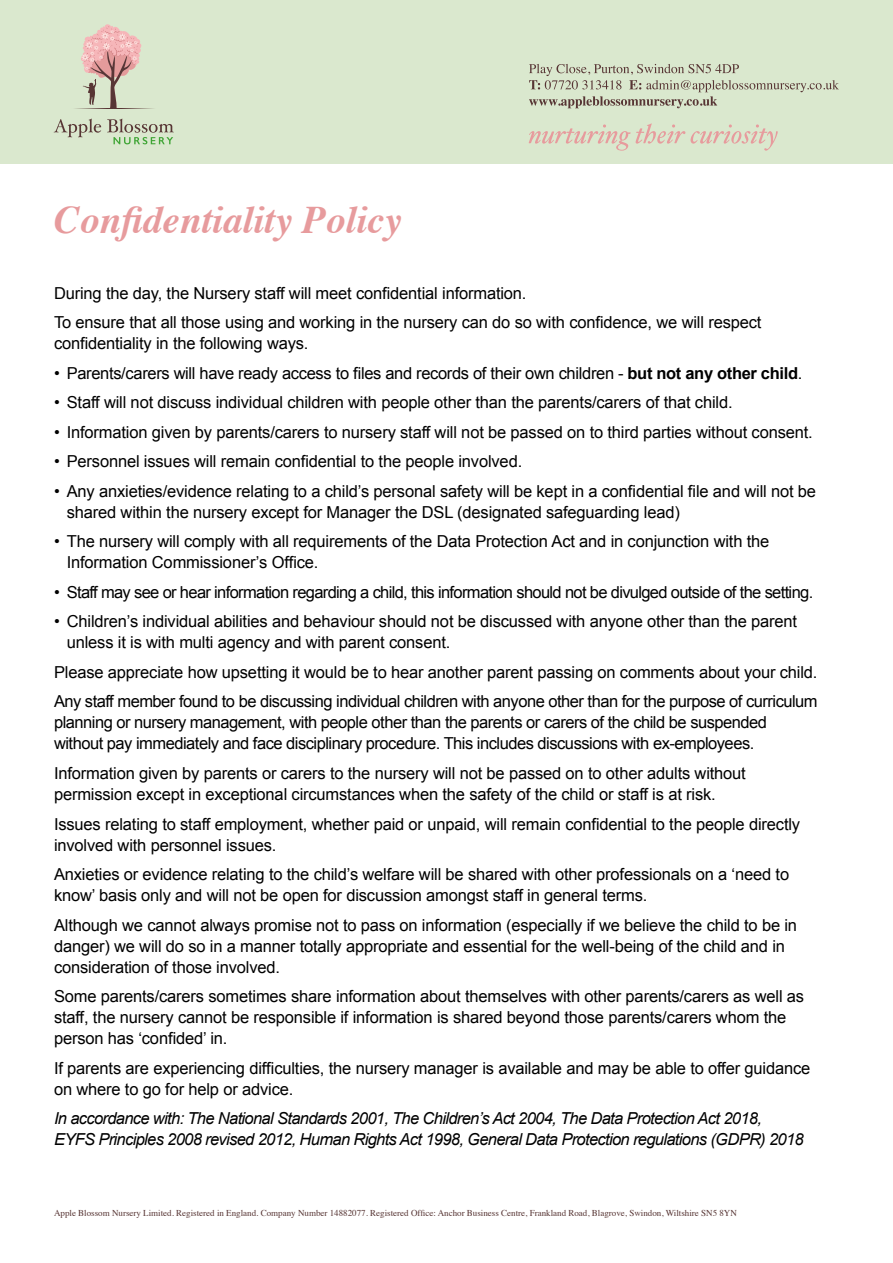
<style>
.page{position:relative;width:893px;height:1263px;background:#fff}
.page>*{position:absolute;margin:0;border:0;box-sizing:border-box;transform-origin:0 0}
.t1{font:italic 700 39px "Times";color:#e79b9d}
.t2{font:16.5px/21px "Arial";letter-spacing:-.01em;color:#000}
.t3{font:16.5px/29.5px "Arial";letter-spacing:-.03em;color:#000}
.t4{font:italic 16.5px/21px "Arial";letter-spacing:-.04em;color:#000}
.t5{font:16.5px "Arial";letter-spacing:-.04em;color:#000}
.t6{font:9px "Times";color:#573534}
.s1{font-weight:700}
</style>
<div class="page">
<div style="left:0;top:0;width:893px;height:164px;background:#dae8ce"></div>
<svg style="left:529px;top:123px;width:249px;height:28px"></svg>
<svg style="left:54px;top:119px;width:120px;height:25px"></svg>
<svg style="left:81px;top:24px;width:60px;height:84px"></svg>
<hr style="left:71px;top:108px;width:43px;height:1px;background:#573534">
<hr style="left:114px;top:108px;width:43px;height:1px;background:#573534">
<svg style="left:529px;top:64px;width:310px;height:44px"></svg>
<h1 class="t1" style="left:54px;top:184px;width:349px">Confidentiality Policy</h1>
<p class="t2" style="left:54px;top:278px;width:709px;line-height:29.5px">During the day, the Nursery staff will meet confidential information.<br>To ensure that all those using and working in the nursery can do so with confidence, we will respect</p>
<p class="t2" style="left:54px;top:333px;width:256px">confidentiality in the following ways.</p>
<p class="t2" style="left:54px;top:363px;width:750px">• Parents/carers will have ready access to files and records of their own children - <span class="s1">but not any other child</span>.</p>
<p class="t2" style="left:54px;top:392px;width:680px">• Staff will not discuss individual children with people other than the parents/carers of that child.</p>
<p class="t2" style="left:54px;top:422px;width:760px">• Information given by parents/carers to nursery staff will not be passed on to third parties without consent.</p>
<p class="t2" style="left:54px;top:451px;width:470px">• Personnel issues will remain confidential to the people involved.</p>
<p class="t2" style="left:67px;top:481px;width:751px;text-indent:-13px">• Any anxieties/evidence relating to a child’s personal safety will be kept in a confidential file and will not be shared within the nursery except for Manager the DSL (designated safeguarding lead)</p>
<p class="t2" style="left:67px;top:531px;width:704px;text-indent:-13px">• The nursery will comply with all requirements of the Data Protection Act and in conjunction with the<br>Information Commissioner’s Office.</p>
<p class="t5" style="left:54px;top:581px;width:761px">• Staff may see or hear information regarding a child, this information should not be divulged outside of the setting.</p>
<p class="t2" style="left:67px;top:611px;width:732px;text-indent:-13px">• Children’s individual abilities and behaviour should not be discussed with anyone other than the parent unless it is with multi agency and with parent consent.</p>
<p class="t3" style="left:54px;top:657px;width:765px">Please appreciate how upsetting it would be to hear another parent passing on comments about your child.<br>Any staff member found to be discussing individual children with anyone other than for the purpose of curriculum</p>
<p class="t3" style="left:54px;top:712px;width:715px;line-height:21px">planning or nursery management, with people other than the parents or carers of the child be suspended without pay immediately and face disciplinary procedure. This includes discussions with ex-employees.</p>
<p class="t2" style="left:54px;top:763px;width:693px">Information given by parents or carers to the nursery will not be passed on to other adults without permission except in exceptional circumstances when the safety of the child or staff is at risk.</p>
<p class="t2" style="left:54px;top:813px;width:748px">Issues relating to staff employment, whether paid or unpaid, will remain confidential to the people directly involved with personnel issues.</p>
<p class="t2" style="left:54px;top:864px;width:737px">Anxieties or evidence relating to the child’s welfare will be shared with other professionals on a ‘need to know’ basis only and will not be open for discussion amongst staff in general terms.</p>
<p class="t2" style="left:54px;top:914px;width:745px">Although we cannot always promise not to pass on information (especially if we believe the child to be in danger) we will do so in a manner totally appropriate and essential for the well-being of the child and in consideration of those involved.</p>
<p class="t2" style="left:54px;top:986px;width:752px">Some parents/carers sometimes share information about themselves with other parents/carers as well as staff, the nursery cannot be responsible if information is shared beyond those parents/carers whom the person has ‘confided’ in.</p>
<p class="t2" style="left:54px;top:1057px;width:758px">If parents are experiencing difficulties, the nursery manager is available and may be able to offer guidance on where to go for help or advice.</p>
<p class="t4" style="left:54px;top:1108px;width:751px">In accordance with: The National Standards 2001, The Children’s Act 2004, The Data Protection Act 2018,<br>EYFS Principles 2008 revised 2012, Human Rights Act 1998, General Data Protection regulations (GDPR) 2018</p>
<p class="t6" style="left:54px;top:1204px;width:684px">Apple Blossom Nursery Limited. Registered in England. Company Number 14882077. Registered Office: Anchor Business Centre, Frankland Road, Blagrove, Swindon, Wiltshire SN5 8YN</p>
</div>
